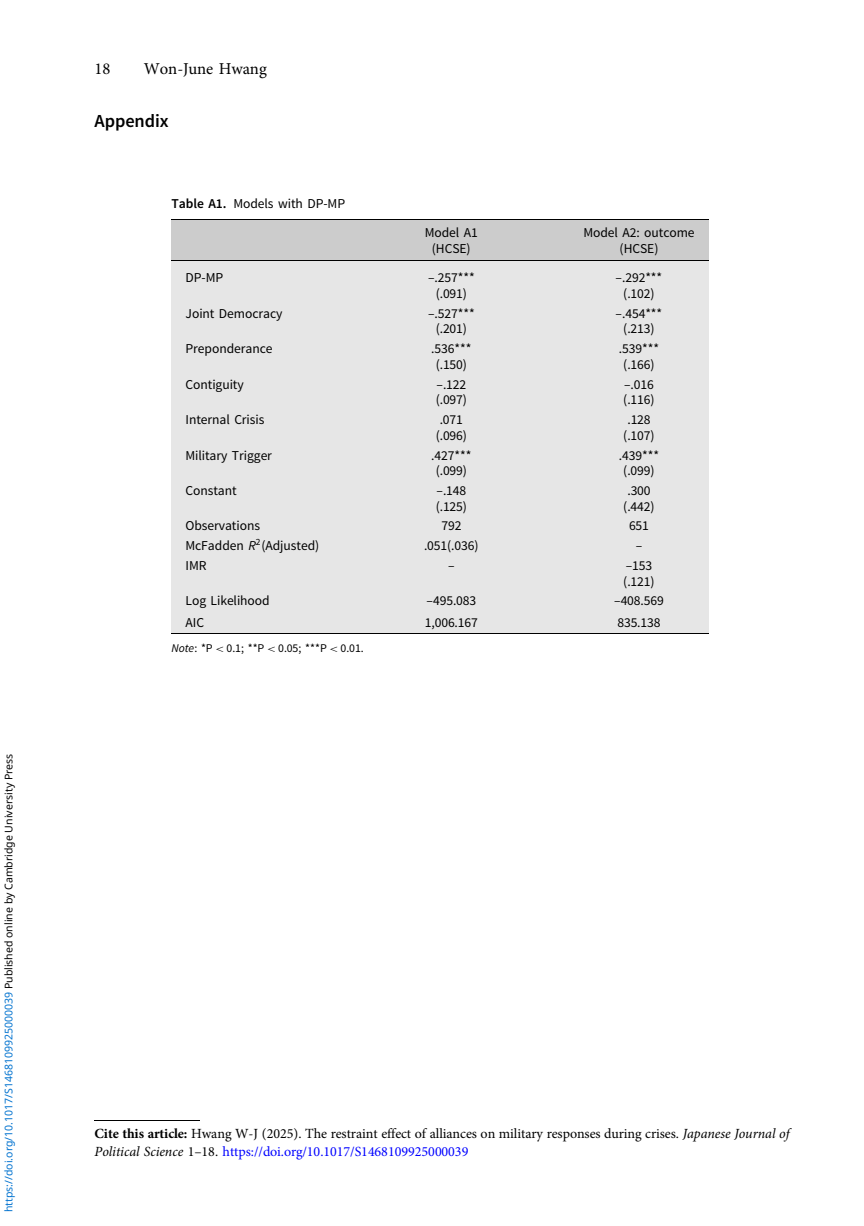
<style>
.page{position:relative;width:864px;height:1226px;background:#fff}
.page>*{position:absolute;margin:0;border:0;box-sizing:border-box;transform-origin:0 0}
.t1{font:18.38px "Adv OT031 da 8 bf";color:#000}
.t2{font:16.62px "Adv OT1 ef 757 c 0";color:#000}
.t3{font:14px/17.5px "Adv OT1 ef 757 c 0";color:#000}
.t4{font:13.47px/15.8px "Adv OT0 e 40 dc 65";color:#000;text-align:center}
.t5{font:13.47px "Adv OT0 e 40 dc 65";color:#000}
.t6{font:11.9px "Adv OT0 e 40 dc 65";color:#000}
.t7{font:10.5px "Noto Sans";color:#0172cf}
.s1{color:#000}
.s2{font-family:"Adv OT031 da 8 bf"}
.s3{font-style:inherit}
.s4{font-family:"Adv O Tcabc 3928.I"}
.s5{font-family:"Adv O Ta 1 b 8 d 78 f.I"}
.s6{font-family:"Adv O Tb 65 e 897 d.B"}
.s7{font-family:"Adv OT7 d 6 df 7 ab.I"}
.s8{color:#00f}
</style>
<div class="page">
<div style="left:171px;top:220px;width:253px;height:40px;background:#ccc"></div>
<div style="left:319px;top:220px;width:264px;height:40px;background:#ccc"></div>
<div style="left:478px;top:220px;width:230px;height:40px;background:#ccc"></div>
<div style="left:171px;top:260px;width:253px;height:42px;background:#e6e6e6"></div>
<div style="left:319px;top:260px;width:264px;height:42px;background:#e6e6e6"></div>
<div style="left:478px;top:260px;width:230px;height:42px;background:#e6e6e6"></div>
<div style="left:171px;top:302px;width:253px;height:35px;background:#e6e6e6"></div>
<div style="left:319px;top:302px;width:264px;height:35px;background:#e6e6e6"></div>
<div style="left:478px;top:302px;width:230px;height:35px;background:#e6e6e6"></div>
<div style="left:171px;top:337px;width:253px;height:36px;background:#e6e6e6"></div>
<div style="left:319px;top:337px;width:264px;height:36px;background:#e6e6e6"></div>
<div style="left:478px;top:337px;width:230px;height:36px;background:#e6e6e6"></div>
<div style="left:171px;top:373px;width:253px;height:35px;background:#e6e6e6"></div>
<div style="left:319px;top:373px;width:264px;height:35px;background:#e6e6e6"></div>
<div style="left:478px;top:373px;width:230px;height:35px;background:#e6e6e6"></div>
<div style="left:171px;top:408px;width:253px;height:35px;background:#e6e6e6"></div>
<div style="left:319px;top:408px;width:264px;height:35px;background:#e6e6e6"></div>
<div style="left:478px;top:408px;width:230px;height:35px;background:#e6e6e6"></div>
<div style="left:171px;top:443px;width:253px;height:36px;background:#e6e6e6"></div>
<div style="left:319px;top:443px;width:264px;height:36px;background:#e6e6e6"></div>
<div style="left:478px;top:443px;width:230px;height:36px;background:#e6e6e6"></div>
<div style="left:171px;top:479px;width:253px;height:35px;background:#e6e6e6"></div>
<div style="left:319px;top:479px;width:264px;height:35px;background:#e6e6e6"></div>
<div style="left:478px;top:479px;width:230px;height:35px;background:#e6e6e6"></div>
<div style="left:171px;top:514px;width:253px;height:20px;background:#e6e6e6"></div>
<div style="left:319px;top:514px;width:264px;height:20px;background:#e6e6e6"></div>
<div style="left:478px;top:514px;width:230px;height:20px;background:#e6e6e6"></div>
<div style="left:171px;top:534px;width:253px;height:20px;background:#e6e6e6"></div>
<div style="left:319px;top:534px;width:264px;height:20px;background:#e6e6e6"></div>
<div style="left:478px;top:534px;width:230px;height:20px;background:#e6e6e6"></div>
<div style="left:171px;top:554px;width:253px;height:35px;background:#e6e6e6"></div>
<div style="left:319px;top:554px;width:264px;height:35px;background:#e6e6e6"></div>
<div style="left:478px;top:554px;width:230px;height:35px;background:#e6e6e6"></div>
<div style="left:171px;top:589px;width:253px;height:20px;background:#e6e6e6"></div>
<div style="left:319px;top:589px;width:264px;height:20px;background:#e6e6e6"></div>
<div style="left:478px;top:589px;width:230px;height:20px;background:#e6e6e6"></div>
<div style="left:171px;top:609px;width:253px;height:24px;background:#e6e6e6"></div>
<div style="left:319px;top:609px;width:264px;height:24px;background:#e6e6e6"></div>
<div style="left:478px;top:609px;width:230px;height:24px;background:#e6e6e6"></div>
<hr style="left:171px;top:633px;width:537px;height:1px;background:#000">
<hr style="left:171px;top:219px;width:537px;height:1px;background:#000">
<hr style="left:171px;top:260px;width:537px;height:1px;background:#000">
<hr style="left:95px;top:1119px;width:105px;height:1px;background:#000">
<p class="t7" style="left:1px;top:1212px;width:460px;rotate:-90deg">https://doi.org/10.1017/S1468109925000039 <span class="s1">Published online by Cambridge University Press</span></p>
<p class="t2" style="left:95px;top:63px;width:17px">18</p>
<p class="t2" style="left:144px;top:63px;width:124px">Won-June Hwang</p>
<h1 class="t1" style="left:95px;top:114px;width:76px">Appendix</h1>
<p class="t4" style="left:171px;top:197px;width:175px"><span class="s2">Table A1.</span> Models with DP-MP</p>
<p class="t4" style="left:424px;top:226px;width:55px">Model A1 (HCSE)</p>
<p class="t4" style="left:583px;top:226px;width:113px">Model A2: outcome (HCSE)</p>
<p class="t4" style="left:185px;top:271px;width:39px">DP-MP</p>
<p class="t4" style="left:428px;top:271px;width:48px"><span class="s3">–</span>.257*** (.091)</p>
<p class="t4" style="left:615px;top:271px;width:48px"><span class="s3">–</span>.292*** (.102)</p>
<p class="t4" style="left:185px;top:306px;width:98px">Joint Democracy</p>
<p class="t4" style="left:428px;top:306px;width:48px"><span class="s3">–</span>.527*** (.201)</p>
<p class="t4" style="left:615px;top:306px;width:48px"><span class="s3">–</span>.454*** (.213)</p>
<p class="t4" style="left:185px;top:342px;width:88px">Preponderance</p>
<p class="t4" style="left:431px;top:342px;width:42px">.536*** (.150)</p>
<p class="t4" style="left:618px;top:342px;width:42px">.539*** (.166)</p>
<p class="t4" style="left:185px;top:377px;width:60px">Contiguity</p>
<p class="t4" style="left:435px;top:377px;width:33px;text-align:left"><span class="s3">–</span>.122 (.097)</p>
<p class="t4" style="left:623px;top:377px;width:33px;text-align:left"><span class="s3">–</span>.016 (.116)</p>
<p class="t4" style="left:185px;top:413px;width:80px">Internal Crisis</p>
<p class="t4" style="left:435px;top:413px;width:33px">.071 (.096)</p>
<p class="t4" style="left:623px;top:413px;width:33px">.128 (.107)</p>
<p class="t4" style="left:185px;top:448px;width:88px">Military Trigger</p>
<p class="t4" style="left:431px;top:448px;width:42px">.427*** (.099)</p>
<p class="t4" style="left:618px;top:448px;width:42px">.439*** (.099)</p>
<p class="t4" style="left:185px;top:484px;width:53px">Constant</p>
<p class="t4" style="left:435px;top:484px;width:33px;text-align:left"><span class="s3">–</span>.148 (.125)</p>
<p class="t4" style="left:623px;top:484px;width:33px">.300 (.442)</p>
<p class="t4" style="left:185px;top:519px;width:76px">Observations</p>
<p class="t4" style="left:441px;top:519px;width:21px">792</p>
<p class="t4" style="left:628px;top:519px;width:21px">651</p>
<p class="t4" style="left:185px;top:539px;width:135px">McFadden <span class="s4">R</span><sup>2</sup>(Adjusted)</p>
<p class="t4" style="left:424px;top:539px;width:56px">.051(.036)</p>
<p class="t5" style="left:635px;top:538px;width:8px">–</p>
<p class="t4" style="left:185px;top:558px;width:23px">IMR</p>
<p class="t5" style="left:448px;top:557px;width:8px">–</p>
<p class="t4" style="left:623px;top:558px;width:33px;text-align:left"><span class="s3">–</span>153 (.121)</p>
<p class="t4" style="left:185px;top:594px;width:86px">Log Likelihood</p>
<p class="t4" style="left:426px;top:594px;width:51px"><span class="s3">–</span>495.083</p>
<p class="t4" style="left:614px;top:594px;width:51px"><span class="s3">–</span>408.569</p>
<p class="t4" style="left:185px;top:615px;width:20px">AIC</p>
<p class="t4" style="left:424px;top:615px;width:54px">1,006.167</p>
<p class="t4" style="left:617px;top:615px;width:45px">835.138</p>
<p class="t6" style="left:171px;top:643px;width:193px"><span class="s4">Note</span>: *P <span class="s5">&lt;</span> 0.1; **P <span class="s5">&lt;</span> 0.05; ***P <span class="s5">&lt;</span> 0.01.</p>
<p class="t3" style="left:95px;top:1126px;width:696px"><span class="s6">Cite this article:</span> Hwang W-J (2025). The restraint effect of alliances on military responses during crises. <span class="s7">Japanese Journal of<br>Political Science</span> 1<span class="s3">–</span>18. <span class="s8">https://doi.org/10.1017/S1468109925000039</span></p>
</div>
